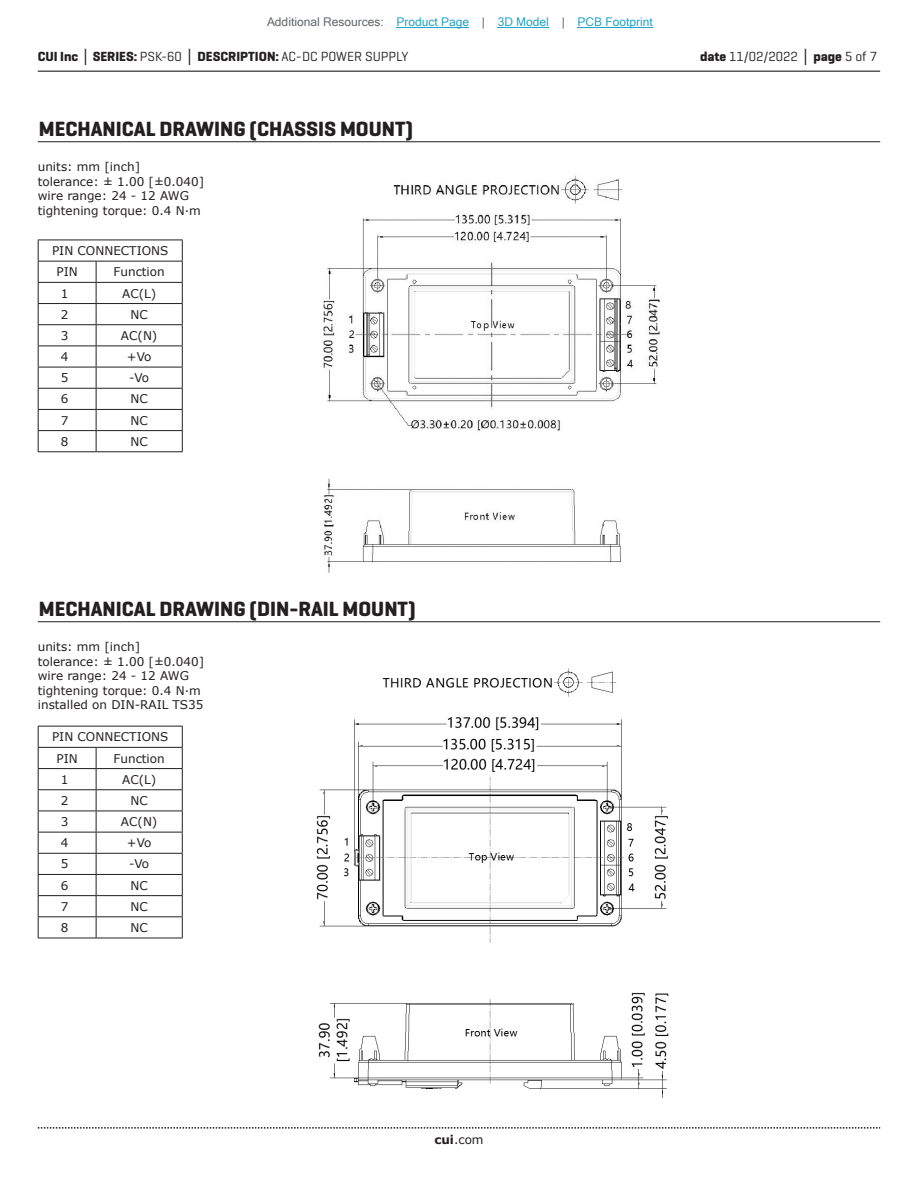
<style>
.page{position:relative;width:918px;height:1188px;background:#fff}
.page>*{position:absolute;margin:0;border:0;box-sizing:border-box;transform-origin:0 0}
.t1{font:700 21px "Geogrotesque";color:#231f20}
.t2{font:700 13.5px "Geogrotesque";color:#231f20}
.t3{font:13.5px "Geogrotesque";color:#231f20}
.t4{font:12px/14.4px "Verdana";color:#231f20}
.t5{font:12px "Microsoft Sans Serif";color:#23a4c6}
.s1{color:#63676b}
.s2{font-family:"Verdana"}
.s3{font-weight:400}
.s4{font-weight:700}
.s5{font-family:"Verdana";font-weight:700}
</style>
<div class="page">
<hr style="left:38px;top:71px;width:842px;height:1px;background:#231f20">
<svg style="left:38px;top:1127px;width:842px;height:2px"></svg>
<hr style="left:38px;top:141px;width:842px;height:1px;background:#231f20">
<hr style="left:38px;top:240px;width:58px;height:1px;background:#231f20">
<hr style="left:96px;top:240px;width:87px;height:1px;background:#231f20">
<hr style="left:38px;top:261px;width:58px;height:1px;background:#231f20">
<hr style="left:96px;top:261px;width:87px;height:1px;background:#231f20">
<hr style="left:38px;top:282px;width:58px;height:1px;background:#231f20">
<hr style="left:96px;top:282px;width:87px;height:1px;background:#231f20">
<hr style="left:38px;top:303px;width:58px;height:1px;background:#231f20">
<hr style="left:38px;top:324px;width:58px;height:1px;background:#231f20">
<hr style="left:38px;top:346px;width:58px;height:1px;background:#231f20">
<hr style="left:38px;top:367px;width:58px;height:1px;background:#231f20">
<hr style="left:38px;top:388px;width:58px;height:1px;background:#231f20">
<hr style="left:38px;top:409px;width:58px;height:1px;background:#231f20">
<hr style="left:38px;top:430px;width:58px;height:1px;background:#231f20">
<hr style="left:38px;top:451px;width:58px;height:1px;background:#231f20">
<hr style="left:96px;top:303px;width:87px;height:1px;background:#231f20">
<hr style="left:96px;top:324px;width:87px;height:1px;background:#231f20">
<hr style="left:96px;top:346px;width:87px;height:1px;background:#231f20">
<hr style="left:96px;top:367px;width:87px;height:1px;background:#231f20">
<hr style="left:96px;top:388px;width:87px;height:1px;background:#231f20">
<hr style="left:96px;top:409px;width:87px;height:1px;background:#231f20">
<hr style="left:96px;top:430px;width:87px;height:1px;background:#231f20">
<svg style="left:182px;top:240px;width:1px;height:211px"></svg>
<hr style="left:96px;top:451px;width:87px;height:1px;background:#231f20">
<svg style="left:38px;top:240px;width:1px;height:211px"></svg>
<svg style="left:96px;top:262px;width:1px;height:189px"></svg>
<hr style="left:38px;top:621px;width:842px;height:1px;background:#231f20">
<hr style="left:38px;top:726px;width:58px;height:1px;background:#231f20">
<hr style="left:96px;top:726px;width:87px;height:1px;background:#231f20">
<hr style="left:38px;top:747px;width:58px;height:1px;background:#231f20">
<hr style="left:96px;top:747px;width:87px;height:1px;background:#231f20">
<hr style="left:38px;top:768px;width:58px;height:1px;background:#231f20">
<hr style="left:96px;top:768px;width:87px;height:1px;background:#231f20">
<hr style="left:38px;top:789px;width:58px;height:1px;background:#231f20">
<hr style="left:38px;top:811px;width:58px;height:1px;background:#231f20">
<hr style="left:38px;top:832px;width:58px;height:1px;background:#231f20">
<hr style="left:38px;top:853px;width:58px;height:1px;background:#231f20">
<hr style="left:38px;top:874px;width:58px;height:1px;background:#231f20">
<hr style="left:38px;top:895px;width:58px;height:1px;background:#231f20">
<hr style="left:38px;top:916px;width:58px;height:1px;background:#231f20">
<hr style="left:38px;top:938px;width:58px;height:1px;background:#231f20">
<hr style="left:96px;top:789px;width:87px;height:1px;background:#231f20">
<hr style="left:96px;top:811px;width:87px;height:1px;background:#231f20">
<hr style="left:96px;top:832px;width:87px;height:1px;background:#231f20">
<hr style="left:96px;top:853px;width:87px;height:1px;background:#231f20">
<hr style="left:96px;top:874px;width:87px;height:1px;background:#231f20">
<hr style="left:96px;top:895px;width:87px;height:1px;background:#231f20">
<hr style="left:96px;top:916px;width:87px;height:1px;background:#231f20">
<svg style="left:182px;top:727px;width:1px;height:211px"></svg>
<hr style="left:96px;top:938px;width:87px;height:1px;background:#231f20">
<svg style="left:38px;top:727px;width:1px;height:211px"></svg>
<svg style="left:96px;top:748px;width:1px;height:190px"></svg>
<img style="left:316px;top:668px;width:353px;height:430px">
<img style="left:323px;top:174px;width:337px;height:399px">
<hr style="left:397px;top:27px;width:72px;height:1px;background:#23a4c6">
<hr style="left:498px;top:27px;width:51px;height:1px;background:#23a4c6">
<hr style="left:578px;top:27px;width:75px;height:1px;background:#23a4c6">
<p class="t5" style="left:267px;top:15px;width:387px"><span class="s1">Additional Resources:</span> Product Page <span class="s1">|</span> 3D Model <span class="s1">|</span> PCB Footprint</p>
<p class="t2" style="left:38px;top:48px;width:372px">CUI Inc <span class="s2">│</span> SERIES: <span class="s3">PSK-60</span> <span class="s2">│</span> DESCRIPTION: <span class="s3">AC-DC POWER SUPPLY</span></p>
<p class="t3" style="left:700px;top:48px;width:179px"><span class="s4">date</span> 11/02/2022 <span class="s5">│</span> <span class="s4">page</span> 5 of 7</p>
<h1 class="t1" style="left:39px;top:116px;width:376px">MECHANICAL DRAWING (CHASSIS MOUNT)</h1>
<p class="t4" style="left:38px;top:160px;width:168px">units: mm [inch]<br>tolerance: ± 1.00 [±0.040] wire range: 24 - 12 AWG tightening torque: 0.4 N·m</p>
<p class="t4" style="left:57px;top:240px;width:113px;line-height:21.3px;text-indent:-4px">PIN CONNECTIONS<br>PIN</p>
<p class="t4" style="left:114px;top:265px;width:53px">Function</p>
<p class="t4" style="left:61px;top:286px;width:9px">1</p>
<p class="t4" style="left:122px;top:286px;width:36px">AC(L)</p>
<p class="t4" style="left:61px;top:307px;width:9px">2</p>
<p class="t4" style="left:131px;top:307px;width:19px">NC</p>
<p class="t4" style="left:61px;top:328px;width:9px">3</p>
<p class="t4" style="left:121px;top:328px;width:38px">AC(N)</p>
<p class="t4" style="left:61px;top:349px;width:9px">4</p>
<p class="t4" style="left:127px;top:349px;width:26px">+Vo</p>
<p class="t4" style="left:61px;top:371px;width:9px">5</p>
<p class="t4" style="left:129px;top:371px;width:22px">-Vo</p>
<p class="t4" style="left:61px;top:392px;width:9px">6</p>
<p class="t4" style="left:131px;top:392px;width:19px">NC</p>
<p class="t4" style="left:61px;top:413px;width:9px">7</p>
<p class="t4" style="left:131px;top:413px;width:19px">NC</p>
<p class="t4" style="left:61px;top:434px;width:9px">8</p>
<p class="t4" style="left:131px;top:434px;width:19px">NC</p>
<h1 class="t1" style="left:39px;top:596px;width:378px">MECHANICAL DRAWING (DIN-RAIL MOUNT)</h1>
<p class="t4" style="left:38px;top:640px;width:168px">units: mm [inch]<br>tolerance: ± 1.00 [±0.040] wire range: 24 - 12 AWG tightening torque: 0.4 N·m installed on DIN-RAIL TS35</p>
<p class="t4" style="left:57px;top:726px;width:113px;line-height:21.1px;text-indent:-4px">PIN CONNECTIONS<br>PIN</p>
<p class="t4" style="left:114px;top:751px;width:53px">Function</p>
<p class="t4" style="left:61px;top:772px;width:9px">1</p>
<p class="t4" style="left:122px;top:772px;width:36px">AC(L)</p>
<p class="t4" style="left:61px;top:793px;width:9px">2</p>
<p class="t4" style="left:131px;top:793px;width:19px">NC</p>
<p class="t4" style="left:61px;top:814px;width:9px">3</p>
<p class="t4" style="left:121px;top:814px;width:38px">AC(N)</p>
<p class="t4" style="left:61px;top:836px;width:9px">4</p>
<p class="t4" style="left:127px;top:836px;width:26px">+Vo</p>
<p class="t4" style="left:61px;top:857px;width:9px">5</p>
<p class="t4" style="left:129px;top:857px;width:22px">-Vo</p>
<p class="t4" style="left:61px;top:878px;width:9px">6</p>
<p class="t4" style="left:131px;top:878px;width:19px">NC</p>
<p class="t4" style="left:61px;top:899px;width:9px">7</p>
<p class="t4" style="left:131px;top:899px;width:19px">NC</p>
<p class="t4" style="left:61px;top:920px;width:9px">8</p>
<p class="t4" style="left:131px;top:920px;width:19px">NC</p>
<p class="t4" style="left:434px;top:1132px;width:51px"><span class="s4">cui</span>.com</p>
</div>
